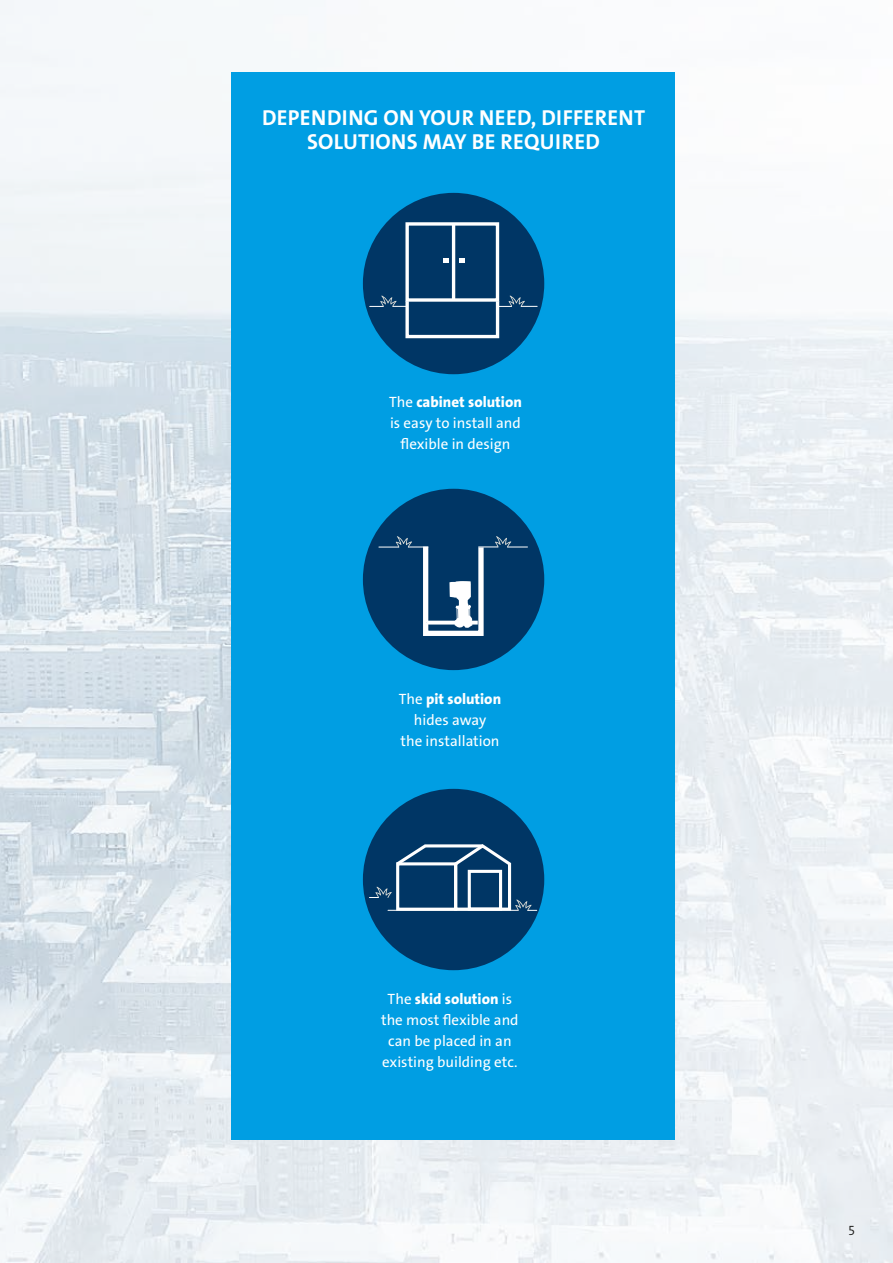
<style>
.page{position:relative;width:893px;height:1263px;background:#fff}
.page>*{position:absolute;margin:0;border:0;box-sizing:border-box;transform-origin:0 0}
.t1{font:21.75px/24px "Grundfos The Sans V2 OT 7 B";letter-spacing:.015em;color:#fff;text-align:center}
.t2{font:15px/21px "Grundfos The Sans V2 OT 5 R";color:#fff;text-align:center}
.t3{font:15px "Grundfos The Sans V2 OT 8 XB";color:#fff}
.t4{font:13.5px "Grundfos The Sans V2 OT 4 SL";color:#1a1a18}
.s1{font-family:"Grundfos The Sans V2 OT 5 R"}
</style>
<div class="page">
<img style="left:0;top:0;width:893px;height:1263px">
<div style="left:231px;top:72px;width:444px;height:1067px;background:#009ee3"></div>
<div style="left:363px;top:489px;width:181px;height:181px;background:#003665;border-radius:50%"></div>
<svg style="left:379px;top:536px;width:148px;height:103px"></svg>
<div style="left:363px;top:789px;width:181px;height:181px;background:#003665;border-radius:50%"></div>
<svg style="left:369px;top:842px;width:168px;height:69px"></svg>
<div style="left:363px;top:193px;width:181px;height:181px;background:#003665;border-radius:50%"></div>
<div style="left:405px;top:299px;width:94px;height:39px;border:3px solid #fff"></div>
<svg style="left:370px;top:221px;width:167px;height:86px"></svg>
<h1 class="t1" style="left:262px;top:105px;width:384px">DEPENDING ON YOUR NEED, DIFFERENT<br>SOLUTIONS MAY BE REQUIRED</h1>
<p class="t3" style="left:389px;top:392px;width:134px"><span class="s1">The</span> cabinet solution</p>
<p class="t2" style="left:390px;top:412px;width:132px">is easy to install and flexible in design</p>
<p class="t3" style="left:399px;top:689px;width:104px"><span class="s1">The</span> pit solution</p>
<p class="t2" style="left:400px;top:709px;width:101px">hides away<br>the installation</p>
<p class="t3" style="left:388px;top:989px;width:126px"><span class="s1">The</span> skid solution <span class="s1">is</span></p>
<p class="t2" style="left:381px;top:1009px;width:139px">the most flexible and can be placed in an existing building etc.</p>
<p class="t4" style="left:848px;top:1221px;width:8px">5</p>
</div>
